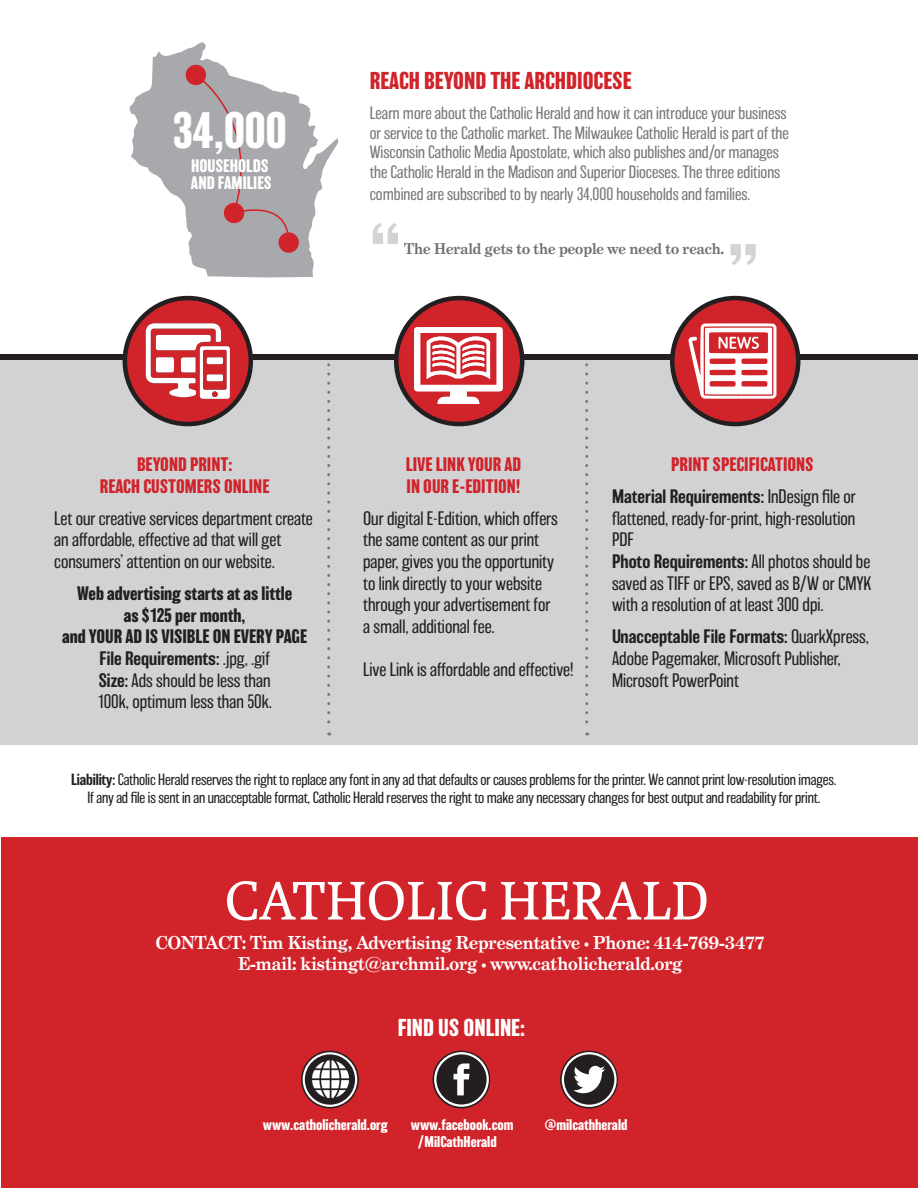
<style>
.page{position:relative;width:918px;height:1188px;background:#fff}
.page>*{position:absolute;margin:0;border:0;box-sizing:border-box;transform-origin:0 0}
.t1{font:700 47.1px "Balboa";color:#fff}
.t2{font:700 22.5px "Balboa";color:#d1232a}
.t3{font:700 22.5px "Balboa";color:#fff}
.t4{font:200 18px/21.6px "Balboa";color:#231f20}
.t5{font:700 18px/21.6px "Balboa";color:#231f20;text-align:center}
.t6{font:700 18px "Grad";color:#fff}
.t7{font:700 18px/21.6px "Balboa";color:#d1232a;text-align:center}
.t8{font:500 18px/32.1px "Balboa";color:#231f20}
.t9{font:700 16.65px "Balboa";color:#fff}
.t10{font:200 16.5px/19.8px "Balboa";color:#76787b}
.t11{font:200 15px/18px "Balboa";letter-spacing:-.01em;color:#231f20;text-align:center}
.t12{font:700 15px "Grad";color:#231f20}
.t13{font:700 14.25px "Balboa";color:#fff}
.s1{font-weight:500}
.s2{font-weight:200}
.s3{font-weight:700;color:#d1232a}
</style>
<div class="page">
<div style="left:1px;top:837px;width:917px;height:351px;background:#d1232a"></div>
<div style="left:0;top:358px;width:918px;height:386px;background:#d1d2d4"></div>
<div style="left:0;top:354px;width:918px;height:6px;background:#231f20"></div>
<svg style="left:129px;top:42px;width:210px;height:236px"></svg>
<div style="left:186px;top:65px;width:20px;height:20px;background:#d1232a;border-radius:50%"></div>
<div style="left:278px;top:232px;width:21px;height:21px;background:#d1232a;border-radius:50%"></div>
<svg style="left:194px;top:73px;width:96px;height:171px;background:#ada5a9"></svg>
<svg style="left:434px;top:1052px;width:55px;height:55px;background:#6e5052"></svg>
<svg style="left:562px;top:1052px;width:55px;height:55px;background:#7f6263"></svg>
<svg style="left:301px;top:1051px;width:58px;height:57px"></svg>
<img style="left:304px;top:1053px;width:52px;height:53px;border-radius:26px">
<div style="left:303px;top:1052px;width:54px;height:55px;border:2px solid #fff;border-radius:50%"></div>
<div style="left:396px;top:298px;width:126px;height:126px;background:#d1232a;border-radius:50%"></div>
<div style="left:394px;top:296px;width:130px;height:130px;border:4px solid #231f20;border-radius:50%"></div>
<svg style="left:672px;top:298px;width:126px;height:126px;background:#bd232a"></svg>
<div style="left:670px;top:296px;width:130px;height:130px;border:4px solid #231f20;border-radius:50%"></div>
<div style="left:125px;top:298px;width:126px;height:126px;background:#d1232a;border-radius:50%"></div>
<div style="left:123px;top:296px;width:130px;height:130px;border:4px solid #231f20;border-radius:50%"></div>
<svg style="left:146px;top:323px;width:84px;height:76px"></svg>
<svg style="left:414px;top:327px;width:89px;height:77px"></svg>
<svg style="left:688px;top:323px;width:88px;height:76px;background:#ea9c9f"></svg>
<svg style="left:327px;top:365px;width:3px;height:370px"></svg>
<svg style="left:585px;top:365px;width:3px;height:370px"></svg>
<svg style="left:373px;top:223px;width:25px;height:21px"></svg>
<svg style="left:731px;top:244px;width:25px;height:21px"></svg>
<svg style="left:227px;top:881px;width:480px;height:39px"></svg>
<p class="t1" style="left:173px;top:103px;width:115px">34,000</p>
<p class="t9" style="left:191px;top:156px;width:79px">HOUSEHOLDS</p>
<p class="t9" style="left:191px;top:174px;width:82px">AND FAMILIES</p>
<p class="t2" style="left:370px;top:67px;width:263px">REACH BEYOND THE ARCHDIOCESE</p>
<p class="t10" style="left:370px;top:103px;width:421px">Learn more about the Catholic Herald and how it can introduce your business or service to the Catholic market. The Milwaukee Catholic Herald is part of the Wisconsin Catholic Media Apostolate, which also publishes and/or manages the Catholic Herald in the Madison and Superior Dioceses. The three editions</p>
<p class="t10" style="left:370px;top:184px;width:382px">combined are subscribed to by nearly 34,000 households and families.</p>
<p class="t12" style="left:404px;top:239px;width:322px">The Herald gets to the people we need to reach.</p>
<p class="t7" style="left:100px;top:454px;width:171px">BEYOND PRINT:<br>REACH CUSTOMERS ONLINE</p>
<p class="t4" style="left:54px;top:508px;width:260px">Let our creative services department create an affordable, effective ad that will get consumers’ attention on our website.</p>
<p class="t5" style="left:62px;top:583px;width:247px">Web advertising starts at as little<br>as $125 per month,<br>and YOUR AD IS VISIBLE ON EVERY PAGE<br><span class="s1">File Requirements:</span> <span class="s2">.jpg, .gif<br></span><span class="s1">Size:</span> <span class="s2">Ads should be less than<br>100k, optimum less than 50k.</span></p>
<p class="t7" style="left:406px;top:454px;width:117px;text-align:left">LIVE LINK YOUR AD<br>IN OUR E-EDITION!</p>
<p class="t4" style="left:363px;top:508px;width:196px">Our digital E-Edition, which offers the same content as our print paper, gives you the opportunity to link directly to your website through your advertisement for a small, additional fee.</p>
<p class="t4" style="left:363px;top:659px;width:212px">Live Link is affordable and effective!</p>
<p class="t8" style="left:612px;top:449px;width:245px;text-indent:59px"><span class="s3">PRINT SPECIFICATIONS<br></span>Material Requirements: <span class="s2">InDesign file or</span></p>
<p class="t4" style="left:612px;top:508px;width:261px">flattened, ready-for-print, high-resolution PDF<br><span class="s1">Photo Requirements:</span> All photos should be saved as TIFF or EPS, saved as B/W or CMYK with a resolution of at least 300 dpi.</p>
<p class="t4" style="left:612px;top:626px;width:259px"><span class="s1">Unacceptable File Formats:</span> QuarkXpress,<br>Adobe Pagemaker, Microsoft Publisher,<br>Microsoft PowerPoint</p>
<p class="t11" style="left:71px;top:771px;width:767px"><span class="s1">Liability:</span> Catholic Herald reserves the right to replace any font in any ad that defaults or causes problems for the printer. We cannot print low-resolution images.<br>If any ad file is sent in an unacceptable format, Catholic Herald reserves the right to make any necessary changes for best output and readability for print.</p>
<p class="t6" style="left:156px;top:931px;width:610px">CONTACT: Tim Kisting, Advertising Representative • Phone: 414-769-3477</p>
<p class="t6" style="left:238px;top:952px;width:446px">E-mail: kistingt@archmil.org • www.catholicherald.org</p>
<p class="t3" style="left:398px;top:1015px;width:129px">FIND US ONLINE:</p>
<p class="t13" style="left:263px;top:1116px;width:126px">www.catholicherald.org</p>
<p class="t13" style="left:411px;top:1116px;width:104px">www.facebook.com</p>
<p class="t13" style="left:544px;top:1116px;width:85px">@milcathherald</p>
<p class="t13" style="left:418px;top:1133px;width:81px">/MilCathHerald</p>
</div>
